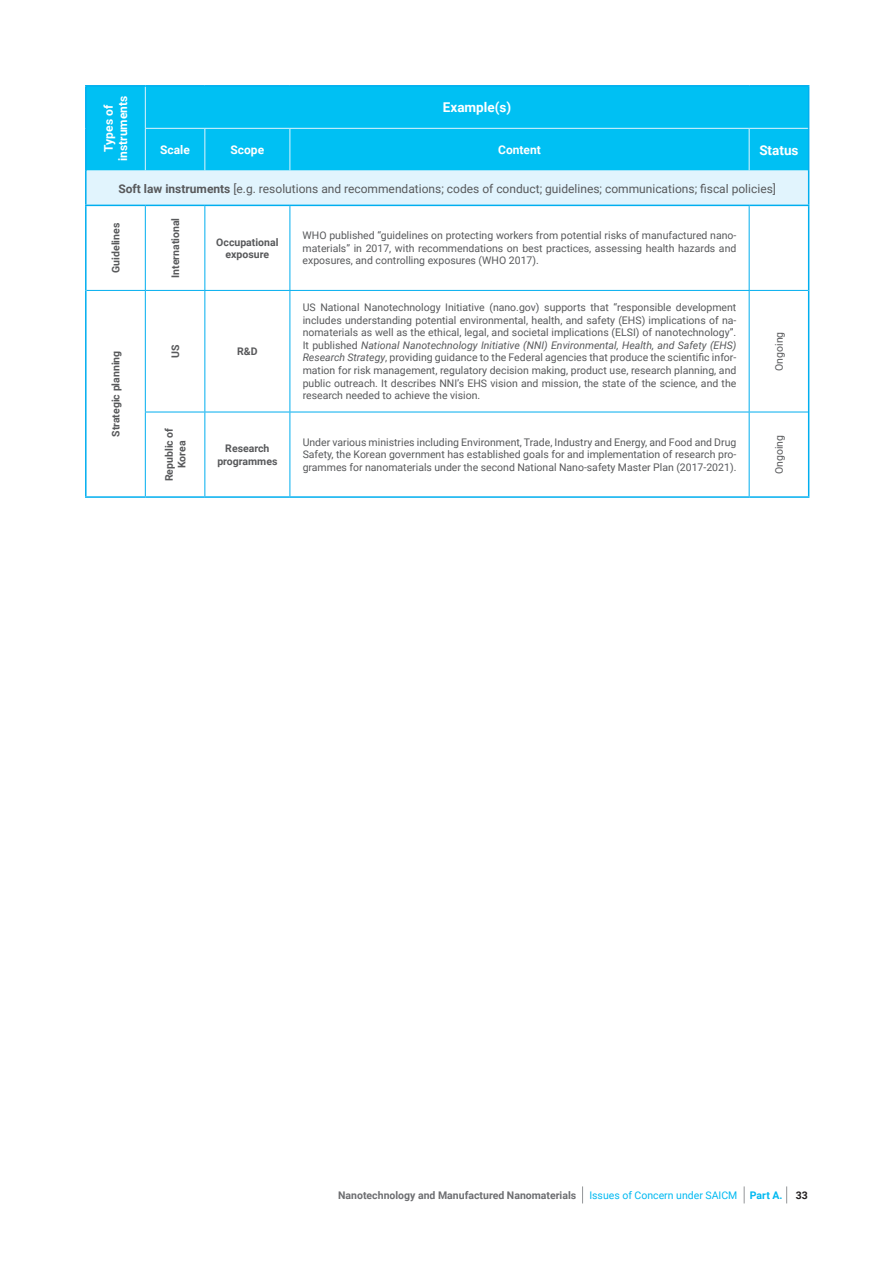
<style>
.page{position:relative;width:893px;height:1263px;background:#fff}
.page>*{position:absolute;margin:0;border:0;box-sizing:border-box;transform-origin:0 0}
.t1{font:700 13.5px "Roboto";color:#fff}
.t2{font:12px "Roboto";color:#58595b}
.t3{font:700 12px/14.4px "Roboto";color:#fff;text-align:center}
.t4{font:10.5px/12.6px "Roboto";color:#58595b;text-align:justify}
.t5{font:700 10.5px/12.6px "Roboto";color:#58595b;text-align:center}
.t6{font:700 10.5px "Roboto";color:#6d6e71}
.t7{font:10.5px "Roboto";color:#00b9f1}
.t8{font:700 10.5px "Roboto";color:#231f20}
.s1{font-weight:700}
.s2{font-style:italic}
</style>
<div class="page">
<svg style="left:582px;top:1186px;width:1px;height:17px"></svg>
<svg style="left:744px;top:1186px;width:1px;height:17px"></svg>
<svg style="left:786px;top:1186px;width:1px;height:17px"></svg>
<div style="left:87px;top:87px;width:721px;height:83px;background:#00c0f3"></div>
<div style="left:86px;top:171px;width:723px;height:34px;background:#e1f4fd"></div>
<hr style="left:145px;top:128px;width:60px;height:1px;background:#e1f4fd">
<hr style="left:205px;top:128px;width:85px;height:1px;background:#e1f4fd">
<hr style="left:204px;top:129px;width:1px;height:41px;background:#e1f4fd">
<hr style="left:290px;top:128px;width:459px;height:1px;background:#e1f4fd">
<hr style="left:290px;top:129px;width:1px;height:41px;background:#e1f4fd">
<hr style="left:749px;top:128px;width:59px;height:1px;background:#e1f4fd">
<hr style="left:749px;top:129px;width:1px;height:41px;background:#e1f4fd">
<hr style="left:87px;top:290px;width:58px;height:1px;background:#00aeef">
<hr style="left:145px;top:290px;width:60px;height:1px;background:#00aeef">
<hr style="left:205px;top:290px;width:85px;height:1px;background:#00aeef">
<hr style="left:290px;top:290px;width:459px;height:1px;background:#00aeef">
<hr style="left:749px;top:290px;width:59px;height:1px;background:#00aeef">
<hr style="left:145px;top:412px;width:60px;height:1px;background:#00aeef">
<hr style="left:205px;top:412px;width:85px;height:1px;background:#00aeef">
<hr style="left:290px;top:412px;width:459px;height:1px;background:#00aeef">
<hr style="left:749px;top:412px;width:59px;height:1px;background:#00aeef">
<hr style="left:145px;top:170px;width:60px;height:1px;background:#e1f4fd">
<hr style="left:205px;top:170px;width:85px;height:1px;background:#e1f4fd">
<hr style="left:290px;top:170px;width:459px;height:1px;background:#e1f4fd">
<hr style="left:749px;top:170px;width:59px;height:1px;background:#e1f4fd">
<hr style="left:145px;top:87px;width:1px;height:41px;background:#e1f4fd">
<hr style="left:145px;top:129px;width:1px;height:41px;background:#e1f4fd">
<hr style="left:87px;top:170px;width:58px;height:1px;background:#e1f4fd">
<hr style="left:145px;top:206px;width:1px;height:84px;background:#00aeef">
<hr style="left:145px;top:291px;width:1px;height:121px;background:#00aeef">
<hr style="left:145px;top:412px;width:1px;height:84px;background:#00aeef">
<hr style="left:204px;top:206px;width:1px;height:84px;background:#00aeef">
<hr style="left:204px;top:291px;width:1px;height:121px;background:#00aeef">
<hr style="left:204px;top:412px;width:1px;height:84px;background:#00aeef">
<hr style="left:290px;top:206px;width:1px;height:84px;background:#00aeef">
<hr style="left:749px;top:206px;width:1px;height:84px;background:#00aeef">
<hr style="left:290px;top:291px;width:1px;height:121px;background:#00aeef">
<hr style="left:749px;top:291px;width:1px;height:121px;background:#00aeef">
<hr style="left:290px;top:412px;width:1px;height:84px;background:#00aeef">
<hr style="left:749px;top:412px;width:1px;height:84px;background:#00aeef">
<hr style="left:85px;top:205px;width:60px;height:1px;background:#00aeef">
<hr style="left:145px;top:205px;width:60px;height:1px;background:#00aeef">
<hr style="left:205px;top:205px;width:85px;height:1px;background:#00aeef">
<hr style="left:290px;top:205px;width:459px;height:1px;background:#00aeef">
<hr style="left:749px;top:205px;width:60px;height:1px;background:#00aeef">
<hr style="left:85px;top:85px;width:60px;height:2px;background:#00aeef">
<hr style="left:85px;top:87px;width:2px;height:41px;background:#00aeef">
<hr style="left:85px;top:128px;width:2px;height:43px;background:#00aeef">
<hr style="left:145px;top:85px;width:60px;height:2px;background:#00aeef">
<hr style="left:205px;top:85px;width:85px;height:2px;background:#00aeef">
<hr style="left:290px;top:85px;width:459px;height:2px;background:#00aeef">
<hr style="left:749px;top:85px;width:60px;height:2px;background:#00aeef">
<hr style="left:808px;top:87px;width:1px;height:41px;background:#00aeef">
<hr style="left:808px;top:128px;width:1px;height:43px;background:#00aeef">
<hr style="left:85px;top:171px;width:2px;height:34px;background:#00aeef">
<hr style="left:808px;top:171px;width:1px;height:34px;background:#00aeef">
<hr style="left:85px;top:206px;width:2px;height:84px;background:#00aeef">
<hr style="left:808px;top:206px;width:1px;height:84px;background:#00aeef">
<hr style="left:85px;top:290px;width:2px;height:122px;background:#00aeef">
<hr style="left:85px;top:412px;width:2px;height:84px;background:#00aeef">
<hr style="left:85px;top:496px;width:60px;height:2px;background:#00aeef">
<hr style="left:808px;top:290px;width:1px;height:122px;background:#00aeef">
<hr style="left:808px;top:412px;width:1px;height:84px;background:#00aeef">
<hr style="left:145px;top:496px;width:60px;height:2px;background:#00aeef">
<hr style="left:205px;top:496px;width:85px;height:2px;background:#00aeef">
<hr style="left:290px;top:496px;width:459px;height:2px;background:#00aeef">
<hr style="left:749px;top:496px;width:60px;height:2px;background:#00aeef">
<p class="t3" style="left:101px;top:161px;width:67px;rotate:-90deg">Types of instruments</p>
<p class="t1" style="left:443px;top:98px;width:70px">Example(s)</p>
<p class="t3" style="left:160px;top:142px;width:31px">Scale</p>
<p class="t3" style="left:231px;top:142px;width:35px">Scope</p>
<p class="t3" style="left:498px;top:142px;width:44px">Content</p>
<p class="t1" style="left:759px;top:140px;width:41px">Status</p>
<p class="t2" style="left:118px;top:180px;width:659px"><span class="s1">Soft law instruments</span> [e.g. resolutions and recommendations; codes of conduct; guidelines; communications; fiscal policies]</p>
<p class="t5" style="left:109px;top:273px;width:51px;rotate:-90deg">Guidelines</p>
<p class="t5" style="left:169px;top:278px;width:62px;rotate:-90deg">International</p>
<p class="t5" style="left:216px;top:235px;width:64px">Occupational exposure</p>
<p class="t4" style="left:303px;top:229px;width:435px">WHO published “guidelines on protecting workers from potential risks of manufactured nano&shy;materials” in 2017, with recommendations on best practices, assessing health hazards and exposures, and controlling exposures (WHO 2017).</p>
<p class="t5" style="left:109px;top:437px;width:88px;rotate:-90deg">Strategic planning</p>
<p class="t5" style="left:169px;top:358px;width:15px;rotate:-90deg">US</p>
<p class="t5" style="left:237px;top:345px;width:22px">R&amp;D</p>
<p class="t4" style="left:303px;top:301px;width:435px">US National Nanotechnology Initiative (nano.gov) supports that “responsible development includes understanding potential environmental, health, and safety (EHS) implications of na&shy;nomaterials as well as the ethical, legal, and societal implications (ELSI) of nanotechnology”.<br>It published <span class="s2">National Nanotechnology Initiative (NNI) Environmental, Health, and Safety (EHS)<br>Research Strategy</span>, providing guidance to the Federal agencies that produce the scientific infor&shy;mation for risk management, regulatory decision making, product use, research planning, and public outreach. It describes NNI’s EHS vision and mission, the state of the science, and the research needed to achieve the vision.</p>
<p class="t4" style="left:772px;top:371px;width:41px;rotate:-90deg">Ongoing</p>
<p class="t5" style="left:162px;top:481px;width:55px;rotate:-90deg">Republic of<br>Korea</p>
<p class="t5" style="left:217px;top:442px;width:62px">Research programmes</p>
<p class="t4" style="left:303px;top:435px;width:435px">Under various ministries including Environment, Trade, Industry and Energy, and Food and Drug Safety, the Korean government has established goals for and implementation of research pro&shy;grammes for nanomaterials under the second National Nano-safety Master Plan (2017-2021).</p>
<p class="t4" style="left:772px;top:474px;width:41px;rotate:-90deg">Ongoing</p>
<p class="t6" style="left:338px;top:1188px;width:239px">Nanotechnology and Manufactured Nanomaterials</p>
<p class="t7" style="left:589px;top:1188px;width:195px">Issues of Concern under SAICM <span class="s1">Part A.</span></p>
<p class="t8" style="left:796px;top:1188px;width:14px">33</p>
</div>
